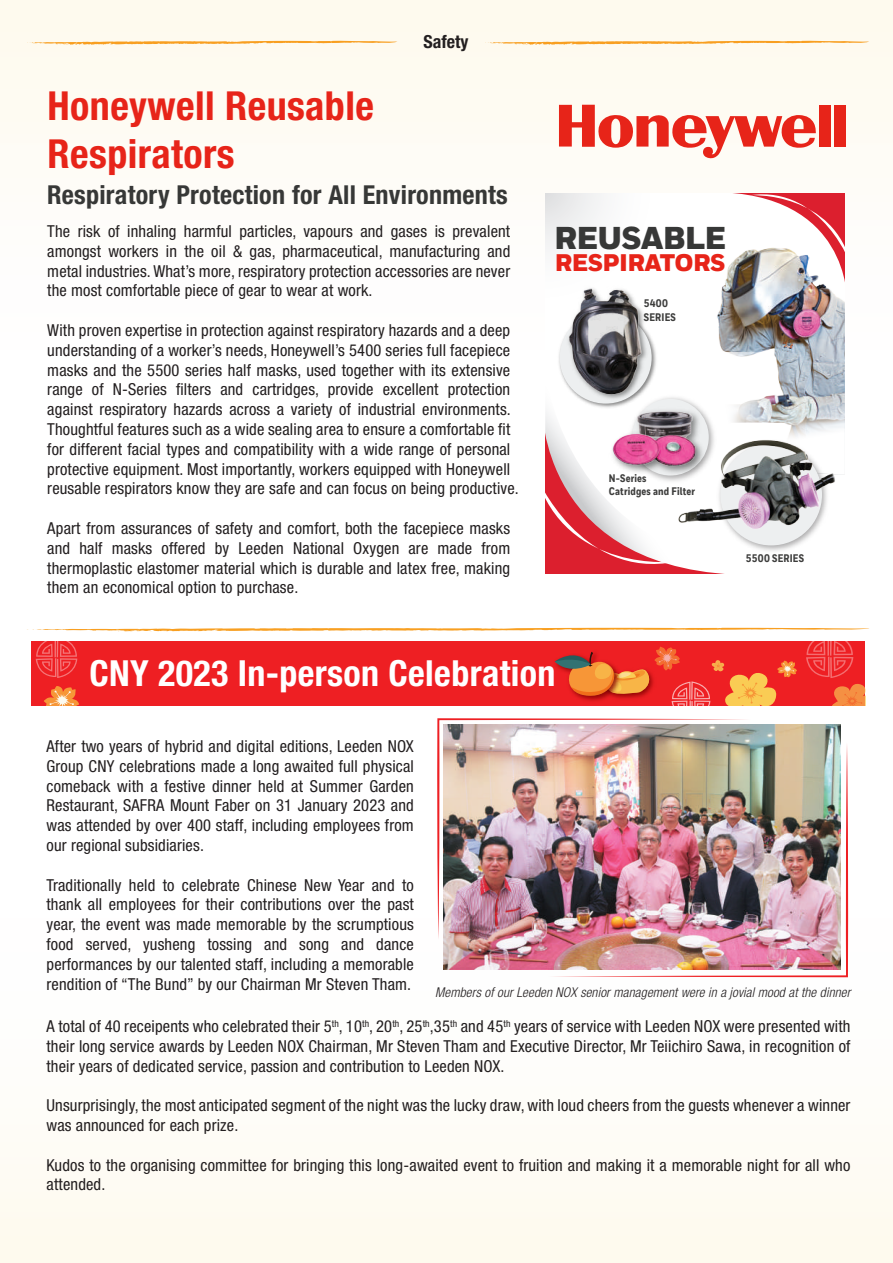
<style>
.page{position:relative;width:893px;height:1263px;background:#fff}
.page>*{position:absolute;margin:0;border:0;box-sizing:border-box;transform-origin:0 0}
.t1{font:700 condensed 40.05px/48px "Helvetica Neue LT Pro";letter-spacing:.01em;color:#e72419}
.t2{font:700 condensed 36px "Helvetica Neue LT Pro";letter-spacing:.01em;color:#fff}
.t3{font:900 31.5px "Honeywell Sans";letter-spacing:-.025em;color:#373837}
.t4{font:700 condensed 26.1px "Helvetica Neue LT Pro";letter-spacing:.01em;color:#373837}
.t5{font:900 24px "Honeywell Sans";letter-spacing:-.025em;color:#e72419}
.t6{font:700 condensed 18px "Helvetica Neue LT Pro";color:#231f20}
.t7{font:condensed 16.5px/19.8px "Helvetica Neue LT Pro";letter-spacing:.01em;color:#231f20;text-align:justify}
.t8{font:italic 300 condensed 13.5px "Helvetica Neue LT Pro";letter-spacing:.01em;color:#231f20}
.t9{font:800 10.95px/13.2px "Honeywell Cond";letter-spacing:.015em;color:#3d3d3c}
</style>
<div class="page">
<div style="left:0;top:830px;width:893px;height:433px;background:#fefdfa"></div>
<div style="left:0;top:0;width:893px;height:437px;background:#fefcf7"></div>
<svg style="left:559px;top:105px;width:257px;height:54px"></svg>
<div style="left:819px;top:105px;width:12px;height:42px;background:#e72419"></div>
<div style="left:834px;top:105px;width:12px;height:42px;background:#e72419"></div>
<img style="left:717px;top:300px;width:128px;height:52px">
<img style="left:721px;top:193px;width:124px;height:107px">
<svg style="left:545px;top:352px;width:300px;height:222px"></svg>
<img style="left:545px;top:298px;width:127px;height:111px">
<svg style="left:545px;top:193px;width:88px;height:105px"></svg>
<img style="left:607px;top:406px;width:101px;height:27px">
<img style="left:630px;top:404px;width:69px;height:11px">
<img style="left:603px;top:415px;width:99px;height:66px">
<img style="left:671px;top:433px;width:174px;height:105px">
<svg style="left:27px;top:41px;width:370px;height:4px"></svg>
<svg style="left:485px;top:41px;width:384px;height:4px"></svg>
<svg style="left:27px;top:627px;width:842px;height:5px"></svg>
<div style="left:32px;top:641px;width:833px;height:65px;background:#ee1f23"></div>
<svg style="left:44px;top:686px;width:35px;height:20px"></svg>
<svg style="left:832px;top:684px;width:33px;height:22px"></svg>
<svg style="left:806px;top:641px;width:47px;height:37px"></svg>
<svg style="left:36px;top:641px;width:41px;height:37px"></svg>
<svg style="left:555px;top:646px;width:242px;height:60px"></svg>
<svg style="left:549px;top:743px;width:299px;height:234px"></svg>
<svg style="left:437px;top:718px;width:308px;height:222px"></svg>
<img style="left:444px;top:724px;width:396px;height:245px">
<p class="t6" style="left:424px;top:31px;width:46px">Safety</p>
<h1 class="t1" style="left:48px;top:81px;width:328px">Honeywell Reusable<br>Respirators</h1>
<h3 class="t4" style="left:47px;top:179px;width:462px">Respiratory Protection for All Environments</h3>
<p class="t7" style="left:47px;top:221px;width:464px">The risk of inhaling harmful particles, vapours and gases is prevalent amongst workers in the oil &amp; gas, pharmaceutical, manufacturing and metal industries. What’s more, respiratory protection accessories are never the most comfortable piece of gear to wear at work.</p>
<p class="t7" style="left:47px;top:320px;width:473px;text-align:left">With proven expertise in protection against respiratory hazards and a deep understanding of a worker’s needs, Honeywell’s 5400 series full facepiece masks and the 5500 series half masks, used together with its extensive range of N-Series filters and cartridges, provide excellent protection against respiratory hazards across a variety of industrial environments.<br>Thoughtful features such as a wide sealing area to ensure a comfortable fit for different facial types and compatibility with a wide range of personal protective equipment. Most importantly, workers equipped with Honeywell reusable respirators know they are safe and can focus on being productive.</p>
<p class="t7" style="left:47px;top:518px;width:464px">Apart from assurances of safety and comfort, both the facepiece masks and half masks offered by Leeden National Oxygen are made from thermoplastic elastomer material which is durable and latex free, making them an economical option to purchase.</p>
<h3 class="t3" style="left:554px;top:218px;width:174px">REUSABLE</h3>
<h3 class="t5" style="left:555px;top:248px;width:172px">RESPIRATORS</h3>
<p class="t9" style="left:644px;top:297px;width:34px">5400<br>SERIES</p>
<p class="t9" style="left:609px;top:472px;width:88px">N-Series<br>Catridges and Filter</p>
<p class="t9" style="left:746px;top:552px;width:60px">5500 SERIES</p>
<h2 class="t2" style="left:89px;top:652px;width:467px">CNY 2023 In-person Celebration</h2>
<p class="t7" style="left:47px;top:736px;width:369px">After two years of hybrid and digital editions, Leeden NOX Group CNY celebrations made a long awaited full physical comeback with a festive dinner held at Summer Garden Restaurant, SAFRA Mount Faber on 31 January 2023 and was attended by over 400 staff, including employees from our regional subsidiaries.</p>
<p class="t7" style="left:47px;top:875px;width:369px">Traditionally held to celebrate Chinese New Year and to thank all employees for their contributions over the past year, the event was made memorable by the scrumptious food served, yusheng tossing and song and dance performances by our talented staff, including a memorable rendition of “The Bund” by our Chairman Mr Steven Tham.</p>
<p class="t7" style="left:47px;top:1016px;width:805px">A total of 40 receipents who celebrated their 5<sup>th</sup>, 10<sup>th</sup>, 20<sup>th</sup>, 25<sup>th</sup>,35<sup>th</sup> and 45<sup>th</sup> years of service with Leeden NOX were presented with their long service awards by Leeden NOX Chairman, Mr Steven Tham and Executive Director, Mr Teiichiro Sawa, in recognition of their years of dedicated service, passion and contribution to Leeden NOX.</p>
<p class="t7" style="left:47px;top:1095px;width:805px">Unsurprisingly, the most anticipated segment of the night was the lucky draw, with loud cheers from the guests whenever a winner was announced for each prize.</p>
<p class="t7" style="left:47px;top:1155px;width:805px">Kudos to the organising committee for bringing this long-awaited event to fruition and making it a memorable night for all who attended.</p>
<p class="t8" style="left:435px;top:985px;width:417px">Members of our Leeden NOX senior management were in a jovial mood at the dinner</p>
</div>
